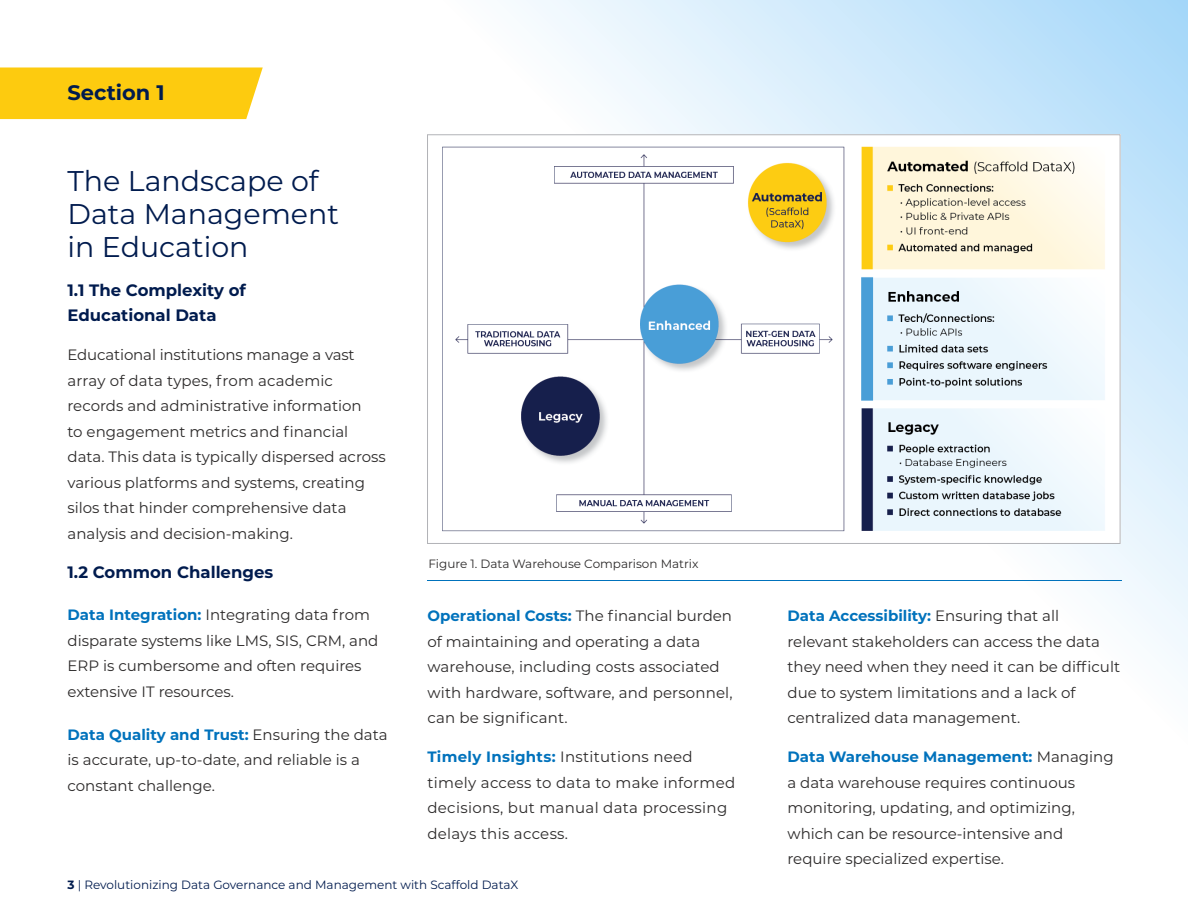
<style>
.page{position:relative;width:1188px;height:918px;background:#fff}
.page>*{position:absolute;margin:0;border:0;box-sizing:border-box;transform-origin:0 0}
.Light_11ptx{font:28.5px/33px "Montserrat";color:#001b4e}
.Light_11ptx-2{font:700 21px "Montserrat";color:#001b4e}
.Light_11ptx-3{font:700 16.5px/25.5px "Montserrat";color:#001b4e}
.Light_11ptx-4{font:15px/25.5px "Montserrat";color:#2c2a2a}
.Light_11ptx-5{font:15px/25.5px "Montserrat";letter-spacing:.02em;color:#2c2a2a}
.t1{font:12px "Montserrat";color:#001b4e}
.Light_11ptx-6{font:12px "Montserrat";color:#2c2a2a}
.s1{font-weight:700;color:#0072bc}
.s2{font-weight:700}
</style>
<div class="page">
<svg style="left:520px;top:0;width:668px;height:668px"></svg>
<div style="left:0;top:68px;width:263px;height:51px;background:#fdcb0f"></div>
<img style="left:442px;top:136px;width:676px;height:406px">
<hr style="left:427px;top:580px;width:695px;height:1px;background:#0072bc">
<p class="Light_11ptx-2" style="left:68px;top:78px;width:99px">Section 1</p>
<p class="Light_11ptx" style="left:68px;top:163px;width:273px">The Landscape of<br>Data Management in Education</p>
<p class="Light_11ptx-3" style="left:68px;top:276px;width:180px">1.1 The Complexity of<br>Educational Data</p>
<p class="Light_11ptx-4" style="left:68px;top:342px;width:320px">Educational institutions manage a vast array of data types, from academic records and administrative information<br>to engagement metrics and financial data. This data is typically dispersed across various platforms and systems, creating silos that hinder comprehensive data analysis and decision-making.</p>
<p class="Light_11ptx-3" style="left:68px;top:558px;width:207px">1.2 Common Challenges</p>
<p class="Light_11ptx-4" style="left:68px;top:602px;width:312px"><span class="s1">Data Integration:</span> Integrating data from disparate systems like LMS, SIS, CRM, and ERP is cumbersome and often requires extensive IT resources.</p>
<p class="Light_11ptx-4" style="left:68px;top:721px;width:322px"><span class="s1">Data Quality and Trust:</span> Ensuring the data is accurate, up-to-date, and reliable is a constant challenge.</p>
<p class="Light_11ptx-6" style="left:428px;top:555px;width:271px">Figure 1. Data Warehouse Comparison Matrix</p>
<p class="Light_11ptx-4" style="left:428px;top:603px;width:307px"><span class="s1">Operational Costs:</span> The financial burden of maintaining and operating a data warehouse, including costs associated with hardware, software, and personnel, can be significant.</p>
<p class="Light_11ptx-5" style="left:428px;top:744px;width:309px"><span class="s1">Timely Insights:</span> Institutions need timely access to data to make informed decisions, but manual data processing delays this access.</p>
<p class="t1" style="left:68px;top:877px;width:453px"><span class="s2">3</span> | Revolutionizing Data Governance and Management with Scaffold DataX</p>
<p class="Light_11ptx-4" style="left:788px;top:602px;width:334px"><span class="s1">Data Accessibility:</span> Ensuring that all relevant stakeholders can access the data they need when they need it can be difficult due to system limitations and a lack of centralized data management.</p>
<p class="Light_11ptx-4" style="left:788px;top:743px;width:328px"><span class="s1">Data Warehouse Management:</span> Managing a data warehouse requires continuous monitoring, updating, and optimizing, which can be resource-intensive and require specialized expertise.</p>
</div>
